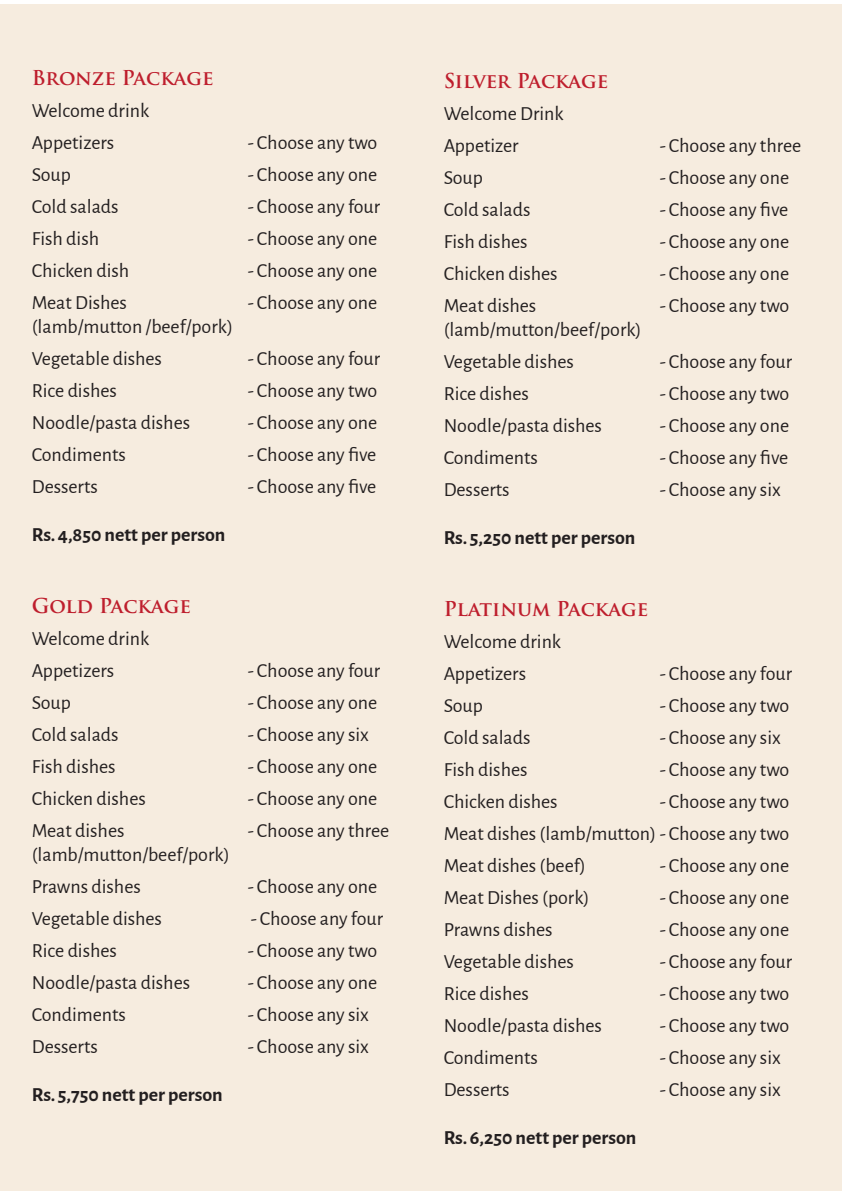
<style>
.page{position:relative;width:842px;height:1191px;background:#fff}
.page>*{position:absolute;margin:0;border:0;box-sizing:border-box;transform-origin:0 0}
.t1{font:20px/32px "Alegreya Sans";color:#231f20}
.t2{font:700 20px "Alegreya Sans";color:#231f20}
.t3{font:700 20px "Trajan Pro";color:#be1e2d}
</style>
<div class="page">
<div style="left:0;top:4px;width:842px;height:1187px;background:#f6ecdf"></div>
<p class="t3" style="left:32px;top:65px;width:183px">Bronze Package</p>
<p class="t1" style="left:32px;top:93px;width:119px">Welcome drink<br>Appetizers</p>
<p class="t1" style="left:248px;top:125px;width:131px">- Choose any two</p>
<p class="t1" style="left:32px;top:157px;width:41px">Soup</p>
<p class="t1" style="left:248px;top:157px;width:131px">- Choose any one</p>
<p class="t1" style="left:32px;top:189px;width:88px">Cold salads</p>
<p class="t1" style="left:248px;top:189px;width:134px">- Choose any four</p>
<p class="t1" style="left:32px;top:221px;width:69px">Fish dish</p>
<p class="t1" style="left:248px;top:221px;width:131px">- Choose any one</p>
<p class="t1" style="left:32px;top:253px;width:99px">Chicken dish</p>
<p class="t1" style="left:248px;top:253px;width:131px">- Choose any one</p>
<p class="t1" style="left:32px;top:285px;width:97px">Meat Dishes</p>
<p class="t1" style="left:248px;top:285px;width:131px">- Choose any one</p>
<p class="t1" style="left:32px;top:309px;width:202px">(lamb/mutton /beef/pork)<br>Vegetable dishes</p>
<p class="t1" style="left:248px;top:341px;width:134px">- Choose any four</p>
<p class="t1" style="left:32px;top:373px;width:87px">Rice dishes</p>
<p class="t1" style="left:248px;top:373px;width:131px">- Choose any two</p>
<p class="t1" style="left:32px;top:405px;width:160px">Noodle/pasta dishes</p>
<p class="t1" style="left:248px;top:405px;width:131px">- Choose any one</p>
<p class="t1" style="left:32px;top:437px;width:96px">Condiments</p>
<p class="t1" style="left:248px;top:437px;width:130px">- Choose any five</p>
<p class="t1" style="left:32px;top:469px;width:68px">Desserts</p>
<p class="t1" style="left:248px;top:469px;width:130px">- Choose any five</p>
<p class="t2" style="left:32px;top:520px;width:195px">Rs. 4,850 nett per person</p>
<p class="t3" style="left:32px;top:593px;width:161px">Gold Package</p>
<p class="t1" style="left:32px;top:621px;width:119px">Welcome drink<br>Appetizers</p>
<p class="t1" style="left:248px;top:653px;width:134px">- Choose any four</p>
<p class="t1" style="left:32px;top:685px;width:41px">Soup</p>
<p class="t1" style="left:248px;top:685px;width:131px">- Choose any one</p>
<p class="t1" style="left:32px;top:717px;width:88px">Cold salads</p>
<p class="t1" style="left:248px;top:717px;width:123px">- Choose any six</p>
<p class="t1" style="left:32px;top:749px;width:85px">Fish dishes</p>
<p class="t1" style="left:248px;top:749px;width:131px">- Choose any one</p>
<p class="t1" style="left:32px;top:781px;width:115px">Chicken dishes</p>
<p class="t1" style="left:248px;top:781px;width:131px">- Choose any one</p>
<p class="t1" style="left:32px;top:813px;width:94px">Meat dishes</p>
<p class="t1" style="left:248px;top:813px;width:143px">- Choose any three</p>
<p class="t1" style="left:32px;top:837px;width:199px">(lamb/mutton/beef/pork)<br>Prawns dishes</p>
<p class="t1" style="left:248px;top:869px;width:131px">- Choose any one</p>
<p class="t1" style="left:32px;top:901px;width:132px">Vegetable dishes</p>
<p class="t1" style="left:251px;top:901px;width:134px">- Choose any four</p>
<p class="t1" style="left:32px;top:933px;width:87px">Rice dishes</p>
<p class="t1" style="left:248px;top:933px;width:131px">- Choose any two</p>
<p class="t1" style="left:32px;top:965px;width:160px">Noodle/pasta dishes</p>
<p class="t1" style="left:248px;top:965px;width:131px">- Choose any one</p>
<p class="t1" style="left:32px;top:997px;width:96px">Condiments</p>
<p class="t1" style="left:248px;top:997px;width:123px">- Choose any six</p>
<p class="t1" style="left:32px;top:1029px;width:68px">Desserts</p>
<p class="t1" style="left:248px;top:1029px;width:123px">- Choose any six</p>
<p class="t2" style="left:32px;top:1080px;width:193px">Rs. 5,750 nett per person</p>
<p class="t3" style="left:444px;top:68px;width:166px">Silver Package</p>
<p class="t1" style="left:444px;top:97px;width:121px">Welcome Drink<br>Appetizer</p>
<p class="t1" style="left:660px;top:129px;width:143px">- Choose any three</p>
<p class="t1" style="left:444px;top:161px;width:41px">Soup</p>
<p class="t1" style="left:660px;top:161px;width:131px">- Choose any one</p>
<p class="t1" style="left:444px;top:193px;width:88px">Cold salads</p>
<p class="t1" style="left:660px;top:193px;width:130px">- Choose any five</p>
<p class="t1" style="left:444px;top:225px;width:85px">Fish dishes</p>
<p class="t1" style="left:660px;top:225px;width:131px">- Choose any one</p>
<p class="t1" style="left:444px;top:257px;width:115px">Chicken dishes</p>
<p class="t1" style="left:660px;top:257px;width:131px">- Choose any one</p>
<p class="t1" style="left:444px;top:289px;width:94px">Meat dishes</p>
<p class="t1" style="left:660px;top:289px;width:131px">- Choose any two</p>
<p class="t1" style="left:444px;top:313px;width:199px">(lamb/mutton/beef/pork)<br>Vegetable dishes</p>
<p class="t1" style="left:660px;top:345px;width:134px">- Choose any four</p>
<p class="t1" style="left:444px;top:377px;width:87px">Rice dishes</p>
<p class="t1" style="left:660px;top:377px;width:131px">- Choose any two</p>
<p class="t1" style="left:444px;top:409px;width:160px">Noodle/pasta dishes</p>
<p class="t1" style="left:660px;top:409px;width:131px">- Choose any one</p>
<p class="t1" style="left:444px;top:441px;width:96px">Condiments</p>
<p class="t1" style="left:660px;top:441px;width:130px">- Choose any five</p>
<p class="t1" style="left:444px;top:473px;width:68px">Desserts</p>
<p class="t1" style="left:660px;top:473px;width:123px">- Choose any six</p>
<p class="t2" style="left:444px;top:523px;width:193px">Rs. 5,250 nett per person</p>
<p class="t3" style="left:444px;top:596px;width:206px">Platinum Package</p>
<p class="t1" style="left:444px;top:625px;width:119px">Welcome drink<br>Appetizers</p>
<p class="t1" style="left:660px;top:657px;width:134px">- Choose any four</p>
<p class="t1" style="left:444px;top:689px;width:41px">Soup</p>
<p class="t1" style="left:660px;top:689px;width:131px">- Choose any two</p>
<p class="t1" style="left:444px;top:721px;width:88px">Cold salads</p>
<p class="t1" style="left:660px;top:721px;width:123px">- Choose any six</p>
<p class="t1" style="left:444px;top:753px;width:85px">Fish dishes</p>
<p class="t1" style="left:660px;top:753px;width:131px">- Choose any two</p>
<p class="t1" style="left:444px;top:785px;width:115px">Chicken dishes</p>
<p class="t1" style="left:444px;top:785px;width:347px;text-align:justify;text-indent:216px">- Choose any two Meat dishes (lamb/mutton) - Choose any two Meat dishes (beef)</p>
<p class="t1" style="left:660px;top:849px;width:131px">- Choose any one</p>
<p class="t1" style="left:444px;top:881px;width:147px">Meat Dishes (pork)</p>
<p class="t1" style="left:660px;top:881px;width:131px">- Choose any one</p>
<p class="t1" style="left:444px;top:913px;width:111px">Prawns dishes</p>
<p class="t1" style="left:660px;top:913px;width:131px">- Choose any one</p>
<p class="t1" style="left:444px;top:945px;width:132px">Vegetable dishes</p>
<p class="t1" style="left:660px;top:945px;width:134px">- Choose any four</p>
<p class="t1" style="left:444px;top:977px;width:87px">Rice dishes</p>
<p class="t1" style="left:660px;top:977px;width:131px">- Choose any two</p>
<p class="t1" style="left:444px;top:1009px;width:160px">Noodle/pasta dishes</p>
<p class="t1" style="left:660px;top:1009px;width:131px">- Choose any two</p>
<p class="t1" style="left:444px;top:1041px;width:96px">Condiments</p>
<p class="t1" style="left:660px;top:1041px;width:123px">- Choose any six</p>
<p class="t1" style="left:444px;top:1073px;width:68px">Desserts</p>
<p class="t1" style="left:660px;top:1073px;width:123px">- Choose any six</p>
<p class="t2" style="left:444px;top:1123px;width:194px">Rs. 6,250 nett per person</p>
</div>
